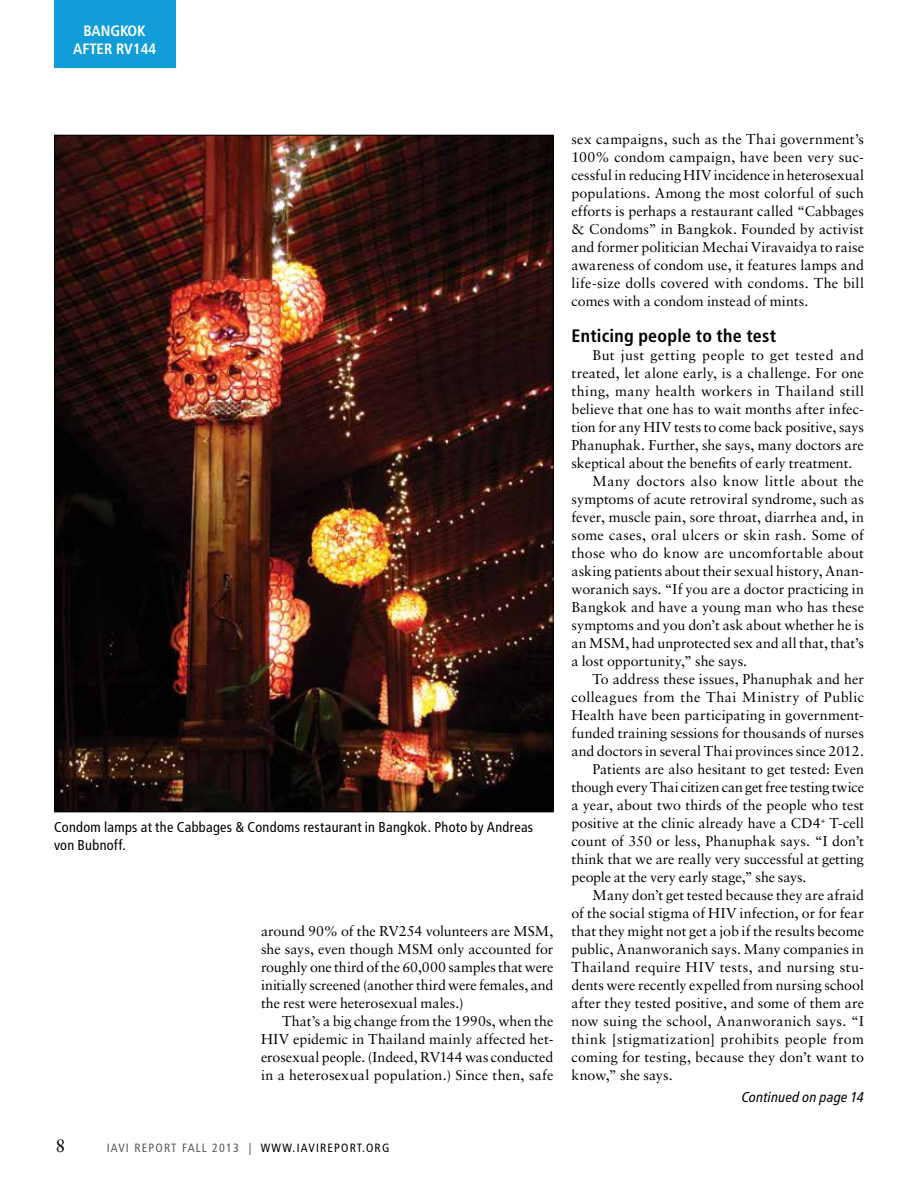
<style>
.page{position:relative;width:918px;height:1188px;background:#fff}
.page>*{position:absolute;margin:0;border:0;box-sizing:border-box;transform-origin:0 0}
.t1{font:700 condensed 18px "Frutiger";letter-spacing:.015em;color:#000}
.t2{font:18px "Sabon";color:#000}
.t3{font:700 condensed 15px/18px "Frutiger";color:#fff;text-align:center}
.t4{font:14.25px/18px "Sabon";letter-spacing:.01em;color:#000;text-align:justify}
.t5{font:14.25px "Sabon";letter-spacing:.03em;color:#000}
.t6{font:condensed 14.25px/18px "Frutiger";letter-spacing:.02em;color:#000}
.t7{font:14.25px "Sabon";letter-spacing:.035em;color:#000}
.t8{font:14.25px "Sabon";letter-spacing:-.015em;color:#000}
.t9{font:italic condensed 14.25px "Frutiger LT Com";letter-spacing:.02em;color:#000}
.t10{font:condensed 12px "Frutiger";letter-spacing:.1em;color:#58595b}
.t11{font:condensed 12px "Frutiger";color:#000}
.s1{color:#000}
</style>
<div class="page">
<div style="left:54px;top:0;width:122px;height:68px;background:#109dd9"></div>
<img style="left:56px;top:137px;width:496px;height:673px">
<p class="t3" style="left:73px;top:22px;width:85px">bangkok after RV144</p>
<p class="t6" style="left:54px;top:819px;width:481px">Condom lamps at the Cabbages &amp; Condoms restaurant in Bangkok. Photo by Andreas von Bubnoff.</p>
<p class="t4" style="left:261px;top:922px;width:294px">around 90% of the RV254 volunteers are MSM, she says, even though MSM only accounted for roughly one third of the 60,000 samples that were initially screened (another third were females, and the rest were heterosexual males.)</p>
<p class="t4" style="left:261px;top:1012px;width:294px;text-indent:21px">That’s a big change from the 1990s, when the HIV epidemic in Thailand mainly affected het&shy;erosexual people. (Indeed, RV144 was conducted in a heterosexual population.) Since then, safe</p>
<p class="t2" style="left:56px;top:1135px;width:12px">8</p>
<p class="t10" style="left:107px;top:1141px;width:222px">IAVI REPORT fall 2013 | <span class="s1">www.IAVIreport</span></p>
<p class="t11" style="left:362px;top:1141px;width:29px">.org</p>
<p class="t4" style="left:571px;top:130px;width:294px">sex campaigns, such as the Thai government’s 100% condom campaign, have been very suc&shy;cessful in reducing HIV incidence in heterosexual populations. Among the most colorful of such efforts is perhaps a restaurant called “Cabbages &amp; Condoms” in Bangkok. Founded by activist and former politician Mechai Viravaidya to raise awareness of condom use, it features lamps and life-size dolls covered with condoms. The bill comes with a condom instead of mints.</p>
<p class="t1" style="left:572px;top:325px;width:206px">Enticing people to the test</p>
<p class="t7" style="left:592px;top:347px;width:273px">But just getting people to get tested and</p>
<p class="t4" style="left:571px;top:364px;width:294px">treated, let alone early, is a challenge. For one</p>
<p class="t5" style="left:571px;top:383px;width:294px">thing, many health workers in Thailand still</p>
<p class="t4" style="left:571px;top:400px;width:294px">believe that one has to wait months after infec-</p>
<p class="t4" style="left:571px;top:418px;width:294px">tion for any HIV tests to come back positive, says</p>
<p class="t4" style="left:571px;top:436px;width:294px">Phanuphak. Further, she says, many doctors are</p>
<p class="t4" style="left:571px;top:454px;width:283px">skeptical about the benefits of early treatment.</p>
<p class="t5" style="left:592px;top:473px;width:273px">Many doctors also know little about the</p>
<p class="t4" style="left:571px;top:490px;width:294px">symptoms of acute retroviral syndrome, such as</p>
<p class="t4" style="left:571px;top:508px;width:294px">fever, muscle pain, sore throat, diarrhea and, in</p>
<p class="t4" style="left:571px;top:526px;width:294px">some cases, oral ulcers or skin rash. Some of</p>
<p class="t4" style="left:571px;top:544px;width:294px">those who do know are uncomfortable about</p>
<p class="t4" style="left:571px;top:562px;width:294px">asking patients about their sexual history, Anan-</p>
<p class="t4" style="left:571px;top:580px;width:294px">woranich says. “If you are a doctor practicing in</p>
<p class="t4" style="left:571px;top:598px;width:294px">Bangkok and have a young man who has these</p>
<p class="t4" style="left:571px;top:616px;width:294px">symptoms and you don’t ask about whether he is</p>
<p class="t4" style="left:571px;top:634px;width:294px">an MSM, had unprotected sex and all that, that’s</p>
<p class="t4" style="left:571px;top:652px;width:177px">a lost opportunity,” she says.</p>
<p class="t4" style="left:592px;top:670px;width:273px">To address these issues, Phanuphak and her</p>
<p class="t7" style="left:571px;top:689px;width:294px">colleagues from the Thai Ministry of Public</p>
<p class="t4" style="left:571px;top:706px;width:294px">Health have been participating in government-</p>
<p class="t4" style="left:571px;top:724px;width:294px">funded training sessions for thousands of nurses</p>
<p class="t4" style="left:571px;top:742px;width:294px">and doctors in several Thai provinces since 2012.</p>
<p class="t4" style="left:592px;top:760px;width:273px">Patients are also hesitant to get tested: Even</p>
<p class="t4" style="left:571px;top:778px;width:294px">though every Thai citizen can get free testing twice</p>
<p class="t4" style="left:571px;top:796px;width:294px">a year, about two thirds of the people who test</p>
<p class="t4" style="left:571px;top:814px;width:294px">positive at the clinic already have a CD4<sup>+</sup> T-cell</p>
<p class="t4" style="left:572px;top:832px;width:294px">count of 350 or less, Phanuphak says. “I don’t</p>
<p class="t4" style="left:572px;top:850px;width:294px">think that we are really very successful at getting</p>
<p class="t8" style="left:572px;top:869px;width:237px">people at the very early stage,” she says.</p>
<p class="t4" style="left:593px;top:886px;width:273px">Many don’t get tested because they are afraid</p>
<p class="t4" style="left:572px;top:904px;width:294px">of the social stigma of HIV infection, or for fear</p>
<p class="t4" style="left:572px;top:922px;width:294px">that they might not get a job if the results become</p>
<p class="t4" style="left:572px;top:940px;width:294px">public, Ananworanich says. Many companies in</p>
<p class="t5" style="left:572px;top:959px;width:294px">Thailand require HIV tests, and nursing stu-</p>
<p class="t4" style="left:572px;top:976px;width:294px">dents were recently expelled from nursing school</p>
<p class="t4" style="left:572px;top:994px;width:294px">after they tested positive, and some of them are</p>
<p class="t4" style="left:572px;top:1012px;width:294px">now suing the school, Ananworanich says. “I</p>
<p class="t5" style="left:572px;top:1031px;width:294px">think [stigmatization] prohibits people from</p>
<p class="t4" style="left:572px;top:1048px;width:294px">coming for testing, because they don’t want to</p>
<p class="t4" style="left:572px;top:1066px;width:103px">know,” she says.</p>
<p class="t9" style="left:742px;top:1089px;width:124px">Continued on page 14</p>
</div>
